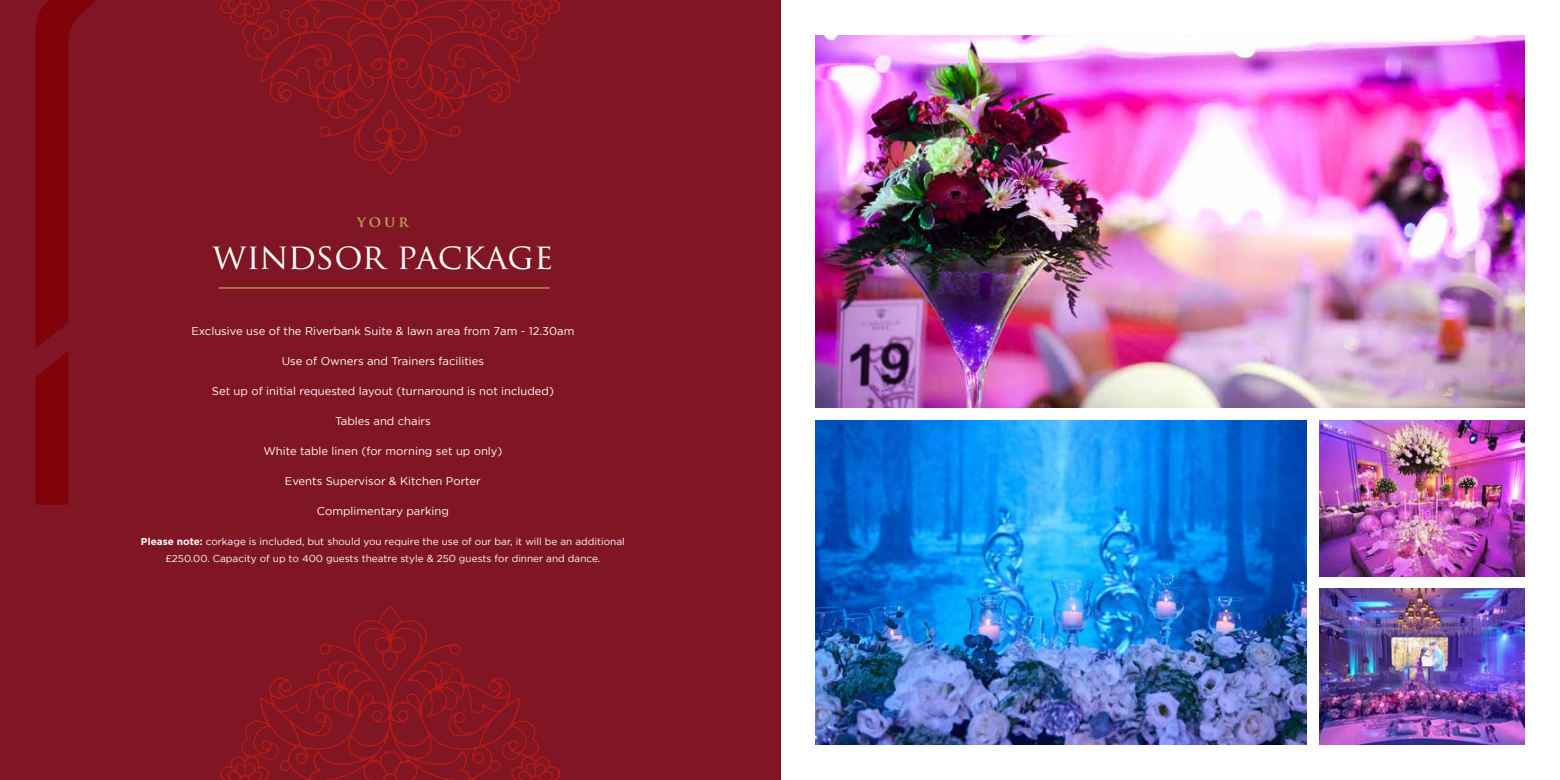
<style>
.page{position:relative;width:1560px;height:780px;background:#fff}
.page>*{position:absolute;margin:0;border:0;box-sizing:border-box;transform-origin:0 0}
.t1{font:35px "Trajan Pro";color:#fff}
.t2{font:700 15px "Trajan Pro";color:#baa25b}
.t3{font:11.25px "Gotham";color:#fff}
.t4{font:10px/16.2px "Gotham";color:#fff;text-align:center}
.s1{font-weight:700}
</style>
<div class="page">
<div style="left:0;top:0;width:780px;height:780px;background:#801624"></div>
<img style="left:815px;top:35px;width:709px;height:372px">
<img style="left:1319px;top:420px;width:205px;height:156px">
<img style="left:1319px;top:588px;width:205px;height:156px">
<hr style="left:219px;top:287px;width:330px;height:1px;background:#baa25b">
<img style="left:815px;top:420px;width:491px;height:324px">
<svg style="left:35px;top:0;width:62px;height:505px"></svg>
<img style="left:220px;top:0;width:339px;height:174px">
<img style="left:220px;top:605px;width:339px;height:175px">
<h2 class="t2" style="left:357px;top:212px;width:53px">YOUR</h2>
<h1 class="t1" style="left:212px;top:234px;width:342px">WINDSOR PACKAGE</h1>
<p class="t3" style="left:191px;top:325px;width:384px">Exclusive use of the Riverbank Suite &amp; lawn area from 7am - 12.30am</p>
<p class="t3" style="left:282px;top:355px;width:204px">Use of Owners and Trainers facilities</p>
<p class="t3" style="left:212px;top:385px;width:343px">Set up of initial requested layout (turnaround is not included)</p>
<p class="t3" style="left:335px;top:415px;width:97px">Tables and chairs</p>
<p class="t3" style="left:263px;top:445px;width:241px">White table linen (for morning set up only)</p>
<p class="t3" style="left:285px;top:475px;width:197px">Events Supervisor &amp; Kitchen Porter</p>
<p class="t3" style="left:317px;top:505px;width:133px">Complimentary parking</p>
<p class="t4" style="left:141px;top:533px;width:485px"><span class="s1">Please note:</span> corkage is included, but should you require the use of our bar, it will be an additional £250.00. Capacity of up to 400 guests theatre style &amp; 250 guests for dinner and dance.</p>
</div>
